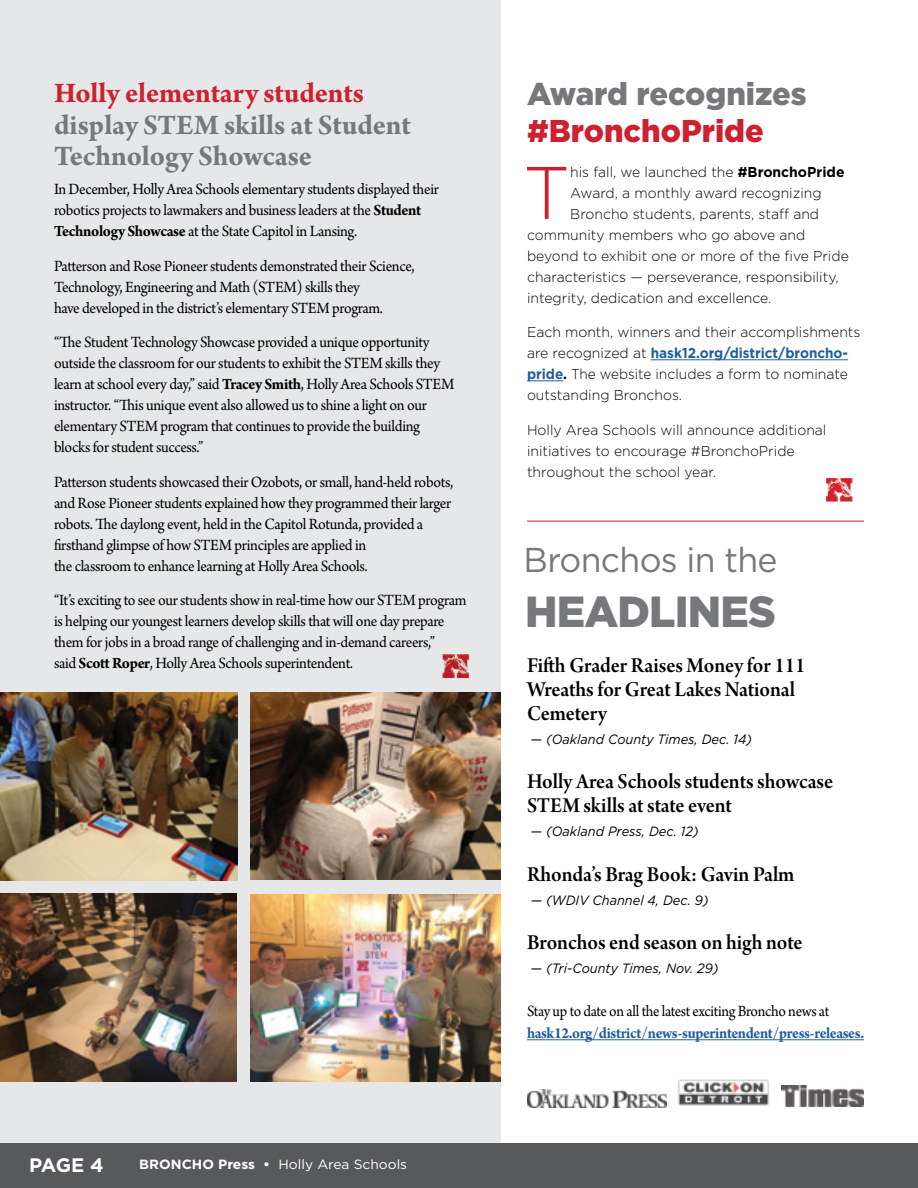
<style>
.page{position:relative;width:918px;height:1188px;background:#fff}
.page>*{position:absolute;margin:0;border:0;box-sizing:border-box;transform-origin:0 0}
.t1{font:300 74.25px "Gotham";color:#ce202f}
.t2{font:900 43.5px "Gotham";letter-spacing:-.02em;color:#77787b}
.t3{font:34.5px "Gotham";letter-spacing:-.02em;color:#77787b}
.t4{font:900 31.5px "Gotham";color:#77787b}
.t5{font:900 31.5px "Gotham";color:#ce202f}
.t6{font:700 30px/31.5px "Arno Pro";color:#77787b}
.t7{font:700 30px "Arno Pro";letter-spacing:-.005em;color:#ce202f}
.t8{font:22.5px/24px "Arno Pro Smbd Subhead";letter-spacing:-.005em;color:#000;scale:.95 1}
.t9{font:700 19.5px "Gotham";color:#fff}
.t10{font:16.5px/21px "Arno Pro";letter-spacing:-.02em;color:#000;scale:.95 1}
.t11{font:700 16.5px "Arno Pro";letter-spacing:-.025em;color:#215e9e;scale:.93 1}
.t12{font:16.5px "Arno Pro";letter-spacing:-.02em;color:#000;scale:.93 1}
.t13{font:300 14.25px/21px "Gotham";color:#000}
.t14{font:italic 13.5px "Gotham";color:#000;scale:.95 1}
.t15{font:13.35px "Gotham";color:#fff}
.s1{font-weight:700}
.s2{font-weight:700;color:#215e9e}
.s3{font-style:normal}
</style>
<div class="page">
<div style="left:0;top:0;width:500px;height:1172px;background:#e6e7e8"></div>
<div style="left:0;top:1144px;width:918px;height:44px;background:#58595b"></div>
<hr style="left:651px;top:359px;width:197px;height:1px;background:#215e9e">
<hr style="left:527px;top:380px;width:36px;height:1px;background:#215e9e">
<img style="left:826px;top:478px;width:27px;height:24px">
<img style="left:443px;top:654px;width:26px;height:24px">
<img style="left:250px;top:894px;width:250px;height:188px">
<img style="left:250px;top:693px;width:250px;height:187px">
<img style="left:0;top:894px;width:237px;height:188px">
<img style="left:0;top:693px;width:237px;height:188px">
<hr style="left:527px;top:1039px;width:337px;height:1px;background:#215e9e">
<img style="left:527px;top:1089px;width:139px;height:18px">
<img style="left:781px;top:1085px;width:83px;height:21px">
<hr style="left:527px;top:521px;width:337px;height:1px;background:#ce202f">
<img style="left:678px;top:1079px;width:91px;height:27px">
<h3 class="t7" style="left:54px;top:76px;width:312px">Holly elementary students</h3>
<h3 class="t6" style="left:54px;top:111px;width:358px">display STEM skills at Student<br>Technology Showcase</h3>
<p class="t10" style="left:54px;top:180px;width:407px">In December, Holly Area Schools elementary students displayed their robotics projects to lawmakers and business leaders at the <span class="s1">Student<br>Technology Showcase</span> at the State Capitol in Lansing.</p>
<p class="t10" style="left:54px;top:256px;width:381px">Patterson and Rose Pioneer students demonstrated their Science,<br>Technology, Engineering and Math (STEM) skills they<br>have developed in the district’s elementary STEM program.</p>
<p class="t10" style="left:54px;top:333px;width:423px">“The Student Technology Showcase provided a unique opportunity outside the classroom for our students to exhibit the STEM skills they learn at school every day,” said <span class="s1">Tracey Smith</span>, Holly Area Schools STEM instructor. “This unique event also allowed us to shine a light on our elementary STEM program that continues to provide the building blocks for student success.”</p>
<p class="t10" style="left:54px;top:472px;width:422px">Patterson students showcased their Ozobots, or small, hand-held robots, and Rose Pioneer students explained how they programmed their larger robots. The daylong event, held in the Capitol Rotunda, provided a firsthand glimpse of how STEM principles are applied in<br>the classroom to enhance learning at Holly Area Schools.</p>
<p class="t10" style="left:54px;top:591px;width:436px">“It’s exciting to see our students show in real-time how our STEM program is helping our youngest learners develop skills that will one day prepare them for jobs in a broad range of challenging and in-demand careers,”<br>said <span class="s1">Scott Roper</span>, Holly Area Schools superintendent.</p>
<p class="t9" style="left:29px;top:1152px;width:76px">PAGE 4</p>
<p class="t15" style="left:139px;top:1156px;width:269px"><span class="s1">BRONCHO Press •</span> Holly Area Schools</p>
<h3 class="t4" style="left:527px;top:72px;width:281px">Award recognizes</h3>
<h3 class="t5" style="left:527px;top:110px;width:238px">#BronchoPride</h3>
<h1 class="t1" style="left:523px;top:146px;width:49px">T</h1>
<p class="t13" style="left:570px;top:161px;width:276px">his fall, we launched the <span class="s1">#BronchoPride</span></p>
<p class="t13" style="left:570px;top:182px;width:253px">Award, a monthly award recognizing</p>
<p class="t13" style="left:570px;top:203px;width:250px">Broncho students, parents, staff and</p>
<p class="t13" style="left:527px;top:224px;width:280px">community members who go above and</p>
<p class="t13" style="left:527px;top:245px;width:323px">beyond to exhibit one or more of the five Pride</p>
<p class="t13" style="left:527px;top:266px;width:313px">characteristics — perseverance, responsibility,</p>
<p class="t13" style="left:527px;top:287px;width:246px">integrity, dedication and excellence.</p>
<p class="t13" style="left:527px;top:321px;width:335px">Each month, winners and their accomplishments are recognized at <span class="s2">hask12.org/district/broncho&shy;pride</span><span class="s1">.</span> The website includes a form to nominate outstanding Bronchos.</p>
<p class="t13" style="left:527px;top:419px;width:301px">Holly Area Schools will announce additional initiatives to encourage #BronchoPride throughout the school year.</p>
<h3 class="t3" style="left:524px;top:538px;width:255px">Bronchos in the</h3>
<h2 class="t2" style="left:525px;top:582px;width:252px">HEADLINES</h2>
<h3 class="t8" style="left:527px;top:655px;width:295px">Fifth Grader Raises Money for 111<br>Wreaths for Great Lakes National<br>Cemetery</h3>
<p class="t14" style="left:531px;top:731px;width:234px"><span class="s3">—</span> (Oakland County Times, Dec. 14)</p>
<h3 class="t8" style="left:527px;top:771px;width:324px">Holly Area Schools students showcase<br>STEM skills at state event</h3>
<p class="t14" style="left:531px;top:823px;width:178px"><span class="s3">—</span> (Oakland Press, Dec. 12)</p>
<h3 class="t8" style="left:527px;top:863px;width:283px">Rhonda’s Brag Book: Gavin Palm</h3>
<p class="t14" style="left:531px;top:891px;width:189px">— (WDIV Channel 4, Dec. 9)</p>
<h3 class="t8" style="left:527px;top:931px;width:292px">Bronchos end season on high note</h3>
<p class="t14" style="left:531px;top:959px;width:199px"><span class="s3">—</span> (Tri-County Times, Nov. 29)</p>
<p class="t12" style="left:527px;top:1001px;width:326px">Stay up to date on all the latest exciting Broncho news at</p>
<p class="t11" style="left:527px;top:1024px;width:364px">hask12.org/district/news-superintendent/press-releases.</p>
</div>
